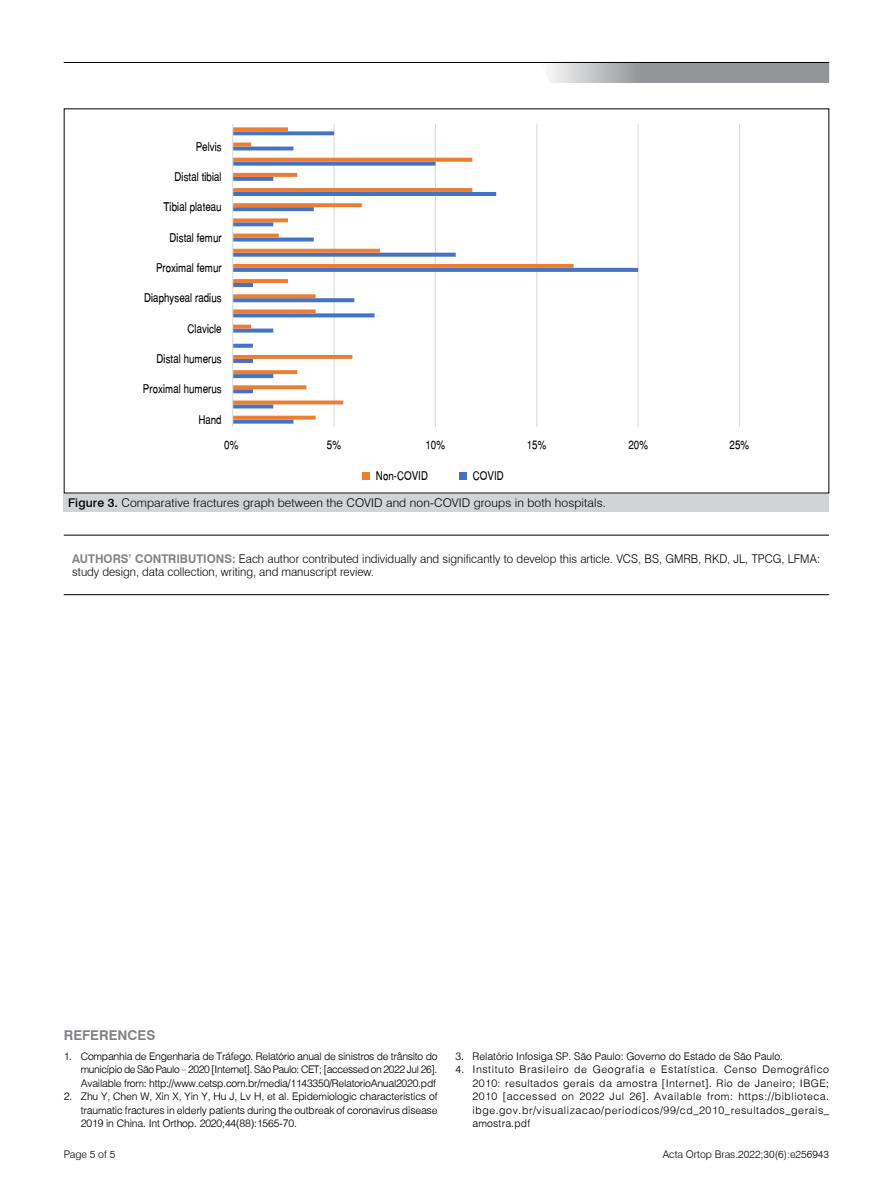
<style>
.page{position:relative;width:893px;height:1191px;background:#fff}
.page>*{position:absolute;margin:0;border:0;box-sizing:border-box;transform-origin:0 0}
.t1{font:700 13.5px "Swiss 721 BT";color:#808285}
.t2{font:300 12px/13.5px "Swiss 721 BT";color:#000;scale:.96 1}
.t3{font:12px "Helvetica Narrow";color:#000}
.t4{font:300 12px "Swiss 721 BT";color:#000}
.t5{font:300 10.5px/13.5px "Helvetica";color:#000;text-align:justify}
.t6{font:300 10.5px "Swiss 721 BT";color:#000}
.s1{font-weight:500}
.s2{font-weight:700;color:#808285}
</style>
<div class="page">
<svg style="left:549px;top:63px;width:280px;height:20px;background:#a3a4a7"></svg>
<hr style="left:64px;top:62px;width:765px;height:1px;background:#000">
<hr style="left:333px;top:124px;width:2px;height:303px;background:#dcddde">
<hr style="left:435px;top:124px;width:1px;height:303px;background:#dcddde">
<hr style="left:536px;top:124px;width:1px;height:303px;background:#dcddde">
<hr style="left:638px;top:124px;width:1px;height:303px;background:#dcddde">
<hr style="left:739px;top:124px;width:1px;height:303px;background:#dcddde">
<svg style="left:233px;top:419px;width:60px;height:4px"></svg>
<svg style="left:233px;top:404px;width:40px;height:4px"></svg>
<svg style="left:233px;top:389px;width:20px;height:4px"></svg>
<svg style="left:233px;top:374px;width:40px;height:4px"></svg>
<hr style="left:233px;top:359px;width:20px;height:4px;background:#4472c4">
<svg style="left:233px;top:344px;width:20px;height:4px"></svg>
<svg style="left:233px;top:328px;width:40px;height:4px"></svg>
<svg style="left:233px;top:313px;width:142px;height:4px"></svg>
<svg style="left:233px;top:298px;width:121px;height:4px"></svg>
<hr style="left:233px;top:283px;width:20px;height:4px;background:#4472c4">
<svg style="left:233px;top:268px;width:405px;height:4px;background:#4875c5"></svg>
<svg style="left:233px;top:253px;width:223px;height:4px"></svg>
<svg style="left:233px;top:237px;width:81px;height:4px"></svg>
<svg style="left:233px;top:222px;width:40px;height:4px"></svg>
<svg style="left:233px;top:207px;width:81px;height:4px"></svg>
<hr style="left:233px;top:192px;width:263px;height:4px;background:#4472c4">
<svg style="left:233px;top:177px;width:40px;height:4px"></svg>
<svg style="left:233px;top:162px;width:202px;height:4px"></svg>
<hr style="left:233px;top:147px;width:60px;height:3px;background:#4472c4">
<svg style="left:233px;top:131px;width:101px;height:4px"></svg>
<hr style="left:233px;top:416px;width:83px;height:3px;background:#ed7d31">
<svg style="left:233px;top:400px;width:110px;height:4px"></svg>
<svg style="left:233px;top:385px;width:73px;height:4px"></svg>
<svg style="left:233px;top:370px;width:64px;height:4px"></svg>
<svg style="left:233px;top:355px;width:119px;height:4px"></svg>
<hr style="left:233px;top:325px;width:18px;height:3px;background:#ed7d31">
<svg style="left:233px;top:309px;width:83px;height:4px"></svg>
<svg style="left:233px;top:294px;width:83px;height:4px"></svg>
<svg style="left:233px;top:279px;width:55px;height:4px"></svg>
<svg style="left:233px;top:264px;width:341px;height:4px"></svg>
<svg style="left:233px;top:249px;width:147px;height:4px"></svg>
<svg style="left:233px;top:233px;width:46px;height:4px"></svg>
<svg style="left:233px;top:218px;width:55px;height:4px"></svg>
<svg style="left:233px;top:203px;width:129px;height:4px"></svg>
<hr style="left:233px;top:188px;width:239px;height:4px;background:#ed7d31">
<svg style="left:233px;top:173px;width:64px;height:4px"></svg>
<svg style="left:233px;top:158px;width:239px;height:4px"></svg>
<div style="left:233px;top:142px;width:18px;height:5px;background:#ed7d31"></div>
<svg style="left:233px;top:127px;width:55px;height:4px"></svg>
<hr style="left:232px;top:124px;width:1px;height:303px;background:#dcddde">
<div style="left:362px;top:472px;width:8px;height:7px;background:#ed7d31"></div>
<div style="left:459px;top:472px;width:8px;height:7px;background:#4472c4"></div>
<hr style="left:64px;top:535px;width:765px;height:1px;background:#000">
<hr style="left:64px;top:594px;width:765px;height:1px;background:#000">
<div style="left:64px;top:494px;width:765px;height:17px;background:#d1d3d4"></div>
<p class="t3" style="left:196px;top:139px;width:27px">Pelvis</p>
<p class="t3" style="left:175px;top:169px;width:49px">Distal tibial</p>
<p class="t3" style="left:164px;top:200px;width:60px">Tibial plateau</p>
<p class="t3" style="left:170px;top:230px;width:54px">Distal femur</p>
<p class="t3" style="left:156px;top:260px;width:67px">Proximal femur</p>
<p class="t3" style="left:144px;top:291px;width:79px">Diaphyseal radius</p>
<p class="t3" style="left:188px;top:321px;width:36px">Clavicle</p>
<p class="t3" style="left:157px;top:351px;width:67px">Distal humerus</p>
<p class="t3" style="left:143px;top:382px;width:80px">Proximal humerus</p>
<p class="t3" style="left:198px;top:412px;width:25px">Hand</p>
<p class="t3" style="left:224px;top:438px;width:16px">0%</p>
<p class="t3" style="left:327px;top:438px;width:16px">5%</p>
<p class="t3" style="left:425px;top:438px;width:21px">10%</p>
<p class="t3" style="left:527px;top:438px;width:21px">15%</p>
<p class="t3" style="left:628px;top:438px;width:21px">20%</p>
<p class="t3" style="left:730px;top:438px;width:21px">25%</p>
<p class="t3" style="left:376px;top:468px;width:54px">Non-COVID</p>
<p class="t3" style="left:473px;top:468px;width:32px">COVID</p>
<p class="t4" style="left:68px;top:495px;width:540px"><span class="s1">Figure 3.</span> Comparative fractures graph between the COVID and non-COVID groups in both hospitals.</p>
<p class="t2" style="left:72px;top:551px;width:781px"><span class="s2">AUTHORS’ CONTRIBUTIONS:</span> Each author contributed individually and significantly to develop this article. VCS, BS, GMRB, RKD, JL, TPCG, LFMA: study design, data collection, writing, and manuscript review.</p>
<p class="t1" style="left:64px;top:1026px;width:93px">REFERENCES</p>
<p class="t5" style="left:81px;top:1048px;width:358px;text-indent:-17px">1. Companhia de Engenharia de Tráfego. Relatório anual de sinistros de trânsito do município de São Paulo – 2020 [Internet]. São Paulo: CET; [accessed on 2022 Jul 26].<br>Available from: http://www.cetsp.com.br/media/1143350/RelatorioAnual2020.pdf</p>
<p class="t5" style="left:81px;top:1089px;width:358px;text-indent:-17px">2. Zhu Y, Chen W, Xin X, Yin Y, Hu J, Lv H, et al. Epidemiologic characteristics of traumatic fractures in elderly patients during the outbreak of coronavirus disease 2019 in China. Int Orthop. 2020;44(88):1565-70.</p>
<p class="t6" style="left:64px;top:1147px;width:53px">Page 5 of 5</p>
<p class="t5" style="left:455px;top:1048px;width:329px">3. Relatório Infosiga SP. São Paulo: Governo do Estado de São Paulo.</p>
<p class="t5" style="left:472px;top:1062px;width:358px;text-indent:-17px">4. Instituto Brasileiro de Geografia e Estatística. Censo Demográfico 2010: resultados gerais da amostra [Internet]. Rio de Janeiro; IBGE; 2010 [accessed on 2022 Jul 26]. Available from: https://biblioteca. ibge.gov.br/visualizacao/periodicos/99/cd_2010_resultados_gerais_ amostra.pdf</p>
<p class="t6" style="left:663px;top:1147px;width:168px">Acta Ortop Bras.2022;30(6):e256943</p>
</div>
